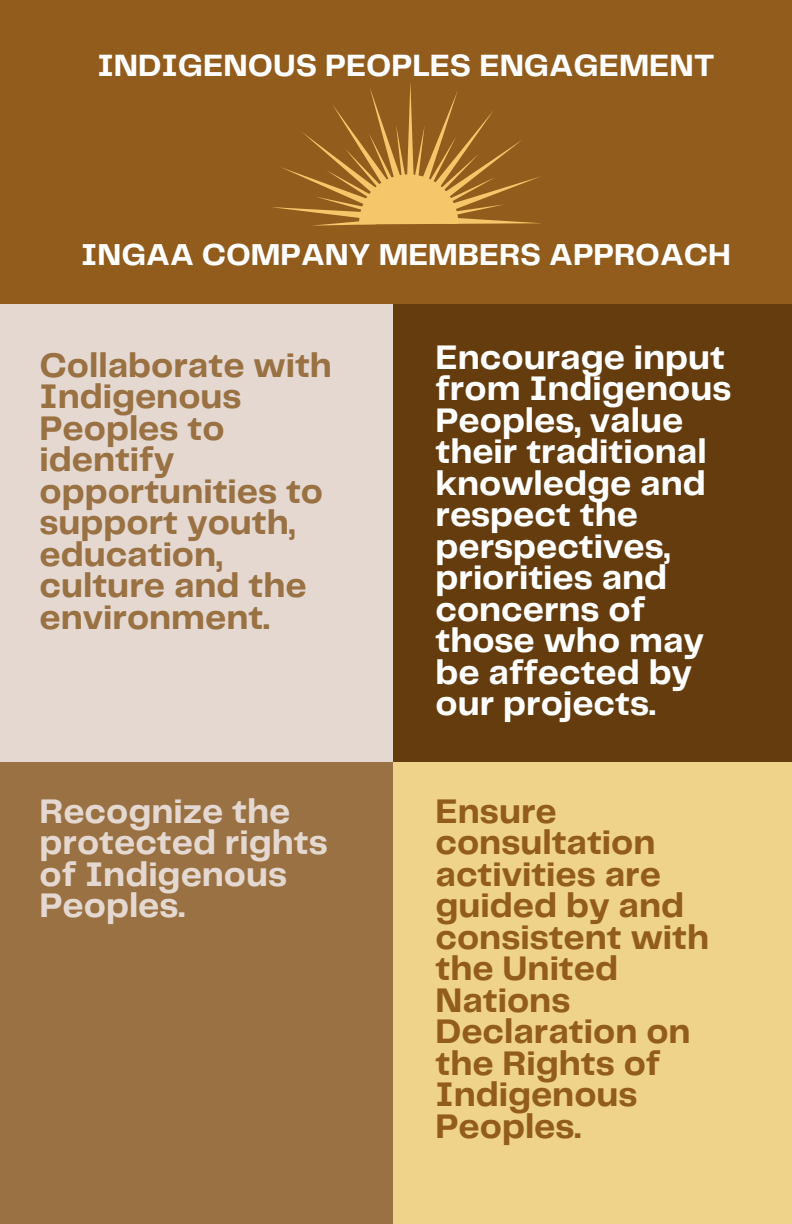
<style>
.page{position:relative;width:792px;height:1224px;background:#925c1d}
.page>*{position:absolute;margin:0;border:0;box-sizing:border-box;transform-origin:0 0}
.t1{font:700 35.4px/31.5px "Telegraf";color:#fff}
.t2{font:700 35.4px/31.5px "Telegraf";color:#925c1d}
.t3{font:700 35.4px/31.5px "Telegraf";color:#997142}
.t4{font:700 35.4px/31.5px "Telegraf";color:#e4d8d1}
.t5{font:700 32px "Telegraf";color:#fff}
.t6{font:700 31.4px "Telegraf";color:#fff}
</style>
<div class="page">
<div style="left:0;top:762px;width:393px;height:462px;background:#997142"></div>
<div style="left:393px;top:762px;width:399px;height:462px;background:#efd38b"></div>
<div style="left:0;top:304px;width:393px;height:458px;background:#e4d8d1"></div>
<div style="left:393px;top:304px;width:399px;height:458px;background:#643c0d"></div>
<svg style="left:272px;top:82px;width:269px;height:144px"></svg>
<p class="t5" style="left:97px;top:51px;width:619px">INDIGENOUS PEOPLES ENGAGEMENT</p>
<p class="t6" style="left:81px;top:241px;width:651px">INGAA COMPANY MEMBERS APPROACH</p>
<p class="t3" style="left:40px;top:351px;width:294px">Collaborate with<br>Indigenous<br>Peoples to identify opportunities to support youth, education, culture and the environment.</p>
<p class="t1" style="left:436px;top:343px;width:297px">Encourage input from Indigenous<br>Peoples, value their traditional knowledge and respect the perspectives, priorities and concerns of those who may be affected by our projects.</p>
<p class="t4" style="left:40px;top:797px;width:290px">Recognize the protected rights of Indigenous<br>Peoples.</p>
<p class="t2" style="left:436px;top:797px;width:275px">Ensure consultation activities are guided by and consistent with the United<br>Nations</p>
<p class="t2" style="left:436px;top:1018px;width:257px">Declaration on the Rights of<br>Indigenous<br>Peoples.</p>
</div>
